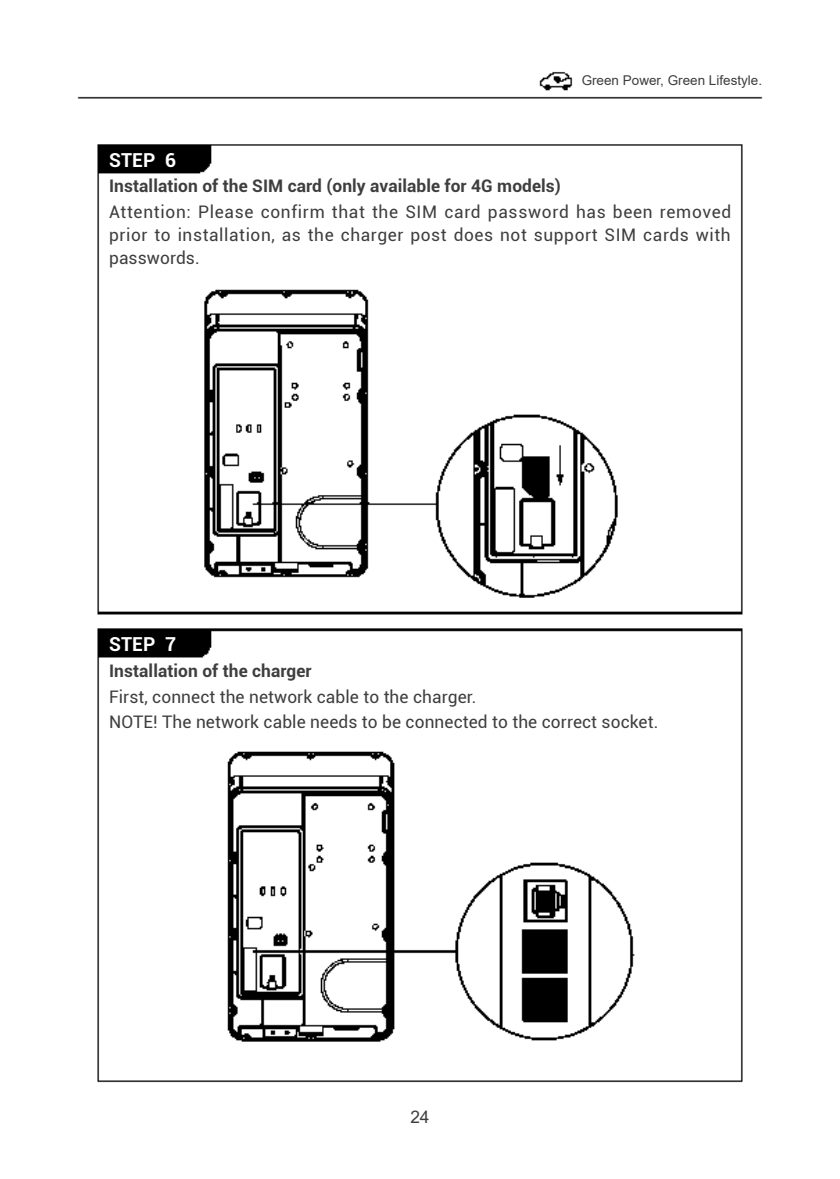
<style>
.page{position:relative;width:840px;height:1179px;background:#fff}
.page>*{position:absolute;margin:0;border:0;box-sizing:border-box;transform-origin:0 0}
.t1{font:700 19.2px "Roboto";letter-spacing:.005em;color:#fff}
.t2{font:17.4px/23px "Roboto";letter-spacing:.005em;color:#3e3e3f;text-align:justify}
.t3{font:700 17.4px "Roboto";letter-spacing:.005em;color:#3e3e3f}
.t4{font:17.4px "Arial";color:#3e3e3f}
.t5{font:13.4px "Arial";color:#3e3e3f}
</style>
<div class="page">
<img style="left:77px;top:71px;width:686px;height:1012px">
<p class="t1" style="left:109px;top:149px;width:69px">STEP 6</p>
<p class="t5" style="left:582px;top:72px;width:182px">Green Power, Green Lifestyle.</p>
<p class="t3" style="left:109px;top:176px;width:453px">Installation of the SIM card (only available for 4G models)</p>
<p class="t2" style="left:109px;top:201px;width:624px">Attention: Please confirm that the SIM card password has been removed prior to installation, as the charger post does not support SIM cards with passwords.</p>
<p class="t1" style="left:109px;top:633px;width:69px">STEP 7</p>
<p class="t3" style="left:109px;top:660px;width:204px">Installation of the charger</p>
<p class="t2" style="left:109px;top:683px;width:551px;line-height:25.8px">First, connect the network cable to the charger.<br>NOTE! The network cable needs to be connected to the correct socket.</p>
<p class="t4" style="left:410px;top:1106px;width:21px">24</p>
</div>
